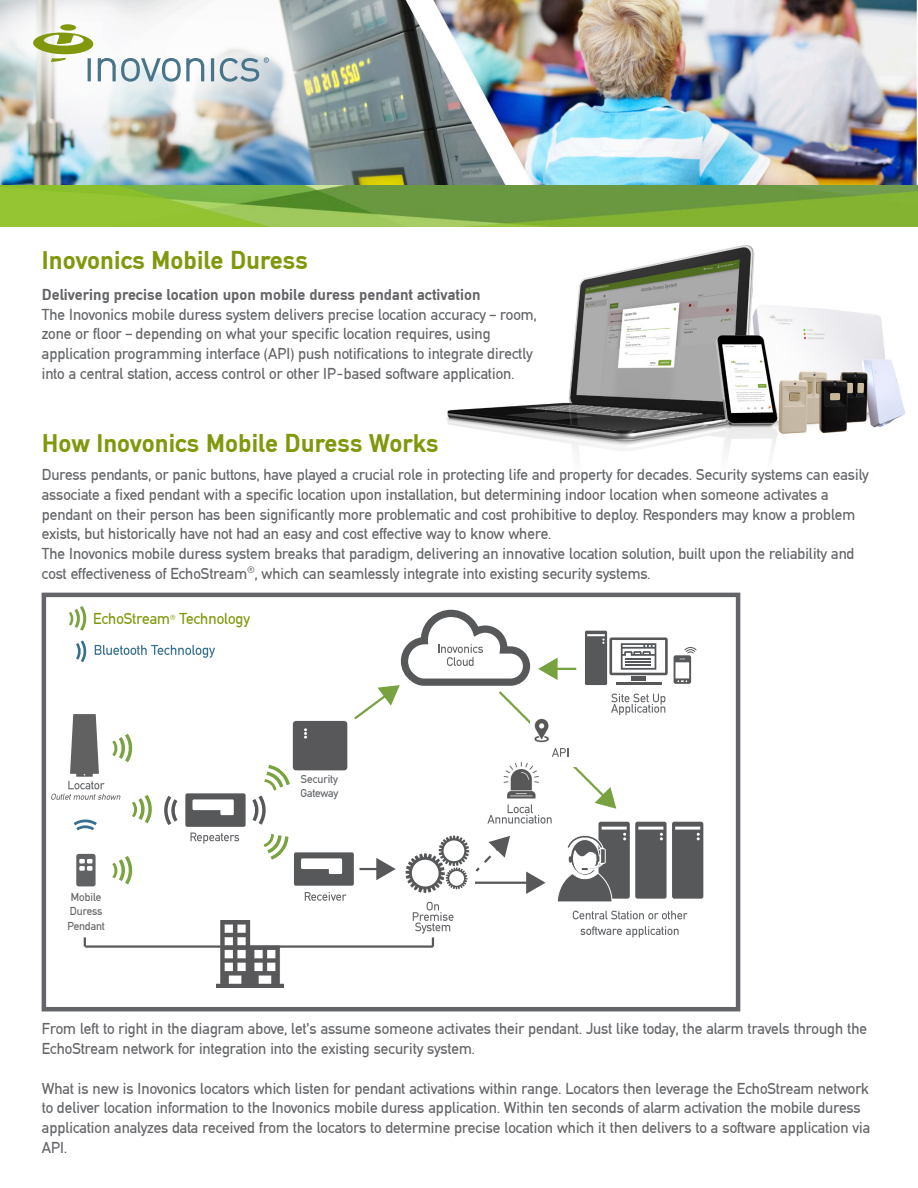
<style>
.page{position:relative;width:918px;height:1188px;background:#fff}
.page>*{position:absolute;margin:0;border:0;box-sizing:border-box;transform-origin:0 0}
.t1{font:700 27px "DIN Light";color:#81980d}
.t2{font:16.5px/19.8px "DIN Light";color:#636568}
.t3{font:700 16.5px "DIN Light";color:#636568}
.t4{font:16.5px "DIN Light";color:#81980d}
.t5{font:12px/14.4px "DIN Light";color:#636568}
.s1{font-size:12px}
</style>
<div class="page">
<div style="left:76px;top:854px;width:20px;height:32px;background:#606263;border-radius:3px"></div>
<svg style="left:79px;top:859px;width:14px;height:12px"></svg>
<svg style="left:185px;top:793px;width:61px;height:34px"></svg>
<svg style="left:164px;top:796px;width:14px;height:29px"></svg>
<svg style="left:190px;top:833px;width:49px;height:11px"></svg>
<img style="left:216px;top:920px;width:68px;height:68px">
<svg style="left:112px;top:856px;width:20px;height:28px"></svg>
<svg style="left:69px;top:606px;width:17px;height:25px"></svg>
<svg style="left:76px;top:640px;width:10px;height:22px"></svg>
<svg style="left:95px;top:645px;width:120px;height:13px"></svg>
<hr style="left:85px;top:945px;width:348px;height:3px;background:#58585a">
<svg style="left:252px;top:610px;width:451px;height:337px"></svg>
<svg style="left:84px;top:937px;width:2px;height:10px"></svg>
<img style="left:0;top:0;width:917px;height:185px">
<img style="left:0;top:0;width:347px;height:163px">
<img style="left:0;top:0;width:327px;height:143px">
<img style="left:0;top:0;width:308px;height:123px">
<img style="left:10px;top:1px;width:282px;height:103px">
<svg style="left:32px;top:24px;width:237px;height:58px"></svg>
<img style="left:0;top:185px;width:918px;height:42px">
<img style="left:447px;top:245px;width:458px;height:208px">
<div style="left:42px;top:593px;width:698px;height:418px;border:4px solid #636568"></div>
<svg style="left:51px;top:714px;width:101px;height:116px"></svg>
<h1 class="t1" style="left:42px;top:244px;width:268px">Inovonics Mobile Duress</h1>
<p class="t3" style="left:42px;top:285px;width:440px">Delivering precise location upon mobile duress pendant activation</p>
<p class="t2" style="left:42px;top:304px;width:496px">The Inovonics mobile duress system delivers precise location accuracy – room, zone or floor – depending on what your specific location requires, using application programming interface (API) push notifications to integrate directly into a central station, access control or other IP-based software application.</p>
<h1 class="t1" style="left:42px;top:427px;width:398px">How Inovonics Mobile Duress Works</h1>
<p class="t2" style="left:42px;top:465px;width:829px">Duress pendants, or panic buttons, have played a crucial role in protecting life and property for decades. Security systems can easily associate a fixed pendant with a specific location upon installation, but determining indoor location when someone activates a pendant on their person has been significantly more problematic and cost prohibitive to deploy. Responders may know a problem exists, but historically have not had an easy and cost effective way to know where.<br>The Inovonics mobile duress system breaks that paradigm, delivering an innovative location solution, built upon the reliability and cost effectiveness of EchoStream®, which can seamlessly integrate into existing security systems.</p>
<p class="t4" style="left:93px;top:609px;width:158px">EchoStream<span class="s1">®</span> Technology</p>
<p class="t5" style="left:67px;top:890px;width:39px">Mobile<br>Duress<br>Pendant</p>
<p class="t5" style="left:300px;top:772px;width:40px">Security<br>Gateway</p>
<p class="t2" style="left:42px;top:1019px;width:827px">From left to right in the diagram above, let’s assume someone activates their pendant. Just like today, the alarm travels through the<br>EchoStream network for integration into the existing security system.</p>
<p class="t2" style="left:42px;top:1078px;width:830px">What is new is Inovonics locators which listen for pendant activations within range. Locators then leverage the EchoStream network to deliver location information to the Inovonics mobile duress application. Within ten seconds of alarm activation the mobile duress application analyzes data received from the locators to determine precise location which it then delivers to a software application via API.</p>
</div>
